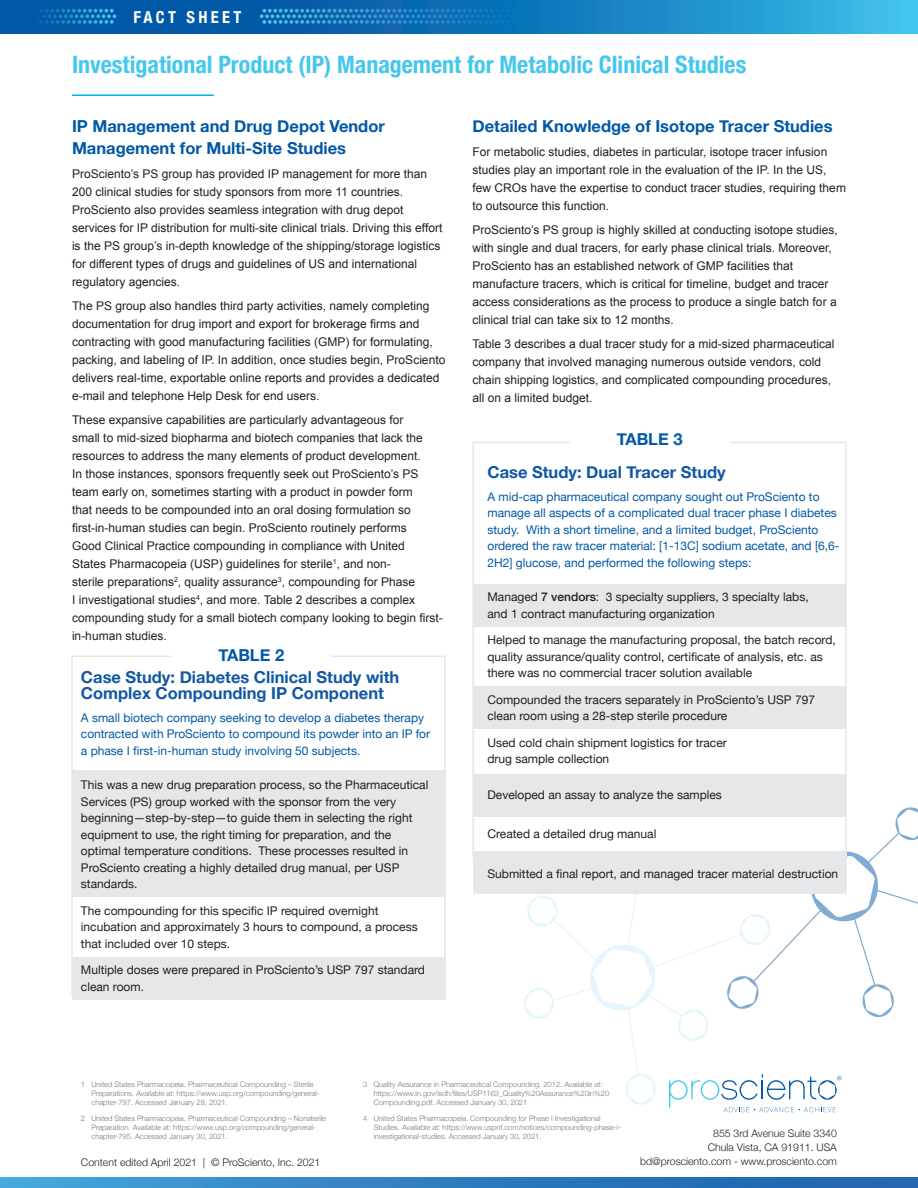
<style>
.page{position:relative;width:918px;height:1188px;background:#fff}
.page>*{position:absolute;margin:0;border:0;box-sizing:border-box;transform-origin:0 0}
.Title_back{font:700 condensed 24px "Helvetica Neue";color:#44c7ee}
.A_head{font:700 16.5px/22.5px "Helvetica Neue";color:#0158a6}
.table_head{font:700 16.5px/16.5px "Helvetica Neue";color:#1058a4}
.t1{font:700 condensed 16.5px "Helvetica Neue";letter-spacing:.2em;color:#fff}
.t2{font:12px/18px "Arial";color:#231f20}
.table_head-2{font:12px/16.5px "Helvetica Neue";color:#231f20}
.table_head-3{font:12px/16.5px "Helvetica Neue";color:#0158a6}
.t3{font:300 10.5px "Helvetica Neue";color:#231f20}
.Ref{font:300 7.5px/9px "Helvetica Neue";color:#777877}
.s1{font-weight:500}
</style>
<div class="page">
<svg style="left:0;top:0;width:918px;height:34px;background:#157cbd"></svg>
<svg style="left:31px;top:9px;width:85px;height:15px"></svg>
<svg style="left:260px;top:9px;width:71px;height:15px"></svg>
<hr style="left:72px;top:94px;width:142px;height:2px;background:#00aeef">
<svg style="left:669px;top:1074px;width:172px;height:38px"></svg>
<svg style="left:0;top:1177px;width:918px;height:11px;background:#3080c1"></svg>
<div style="left:72px;top:771px;width:374px;height:126px;background:#e6e7e9"></div>
<div style="left:72px;top:958px;width:374px;height:42px;background:#e6e7e9"></div>
<svg style="left:522px;top:893px;width:204px;height:181px"></svg>
<svg style="left:626px;top:1074px;width:30px;height:31px"></svg>
<svg style="left:726px;top:807px;width:192px;height:210px"></svg>
<div style="left:472px;top:442px;width:375px;height:420px;background:#fff;border:2px solid #e6e7e9"></div>
<div style="left:473px;top:584px;width:374px;height:42px;background:#e6e7e9"></div>
<div style="left:473px;top:687px;width:374px;height:42px;background:#e6e7e9"></div>
<div style="left:473px;top:774px;width:374px;height:42px;background:#e6e7e9"></div>
<div style="left:473px;top:851px;width:374px;height:42px;background:#e6e7e9"></div>
<div style="left:570px;top:429px;width:159px;height:27px;background:#fff"></div>
<p class="t1" style="left:133px;top:4px;width:109px">FACT SHEET</p>
<p class="Title_back" style="left:72px;top:44px;width:676px">Investigational Product (IP) Management for Metabolic Clinical Studies</p>
<p class="A_head" style="left:72px;top:115px;width:314px">IP Management and Drug Depot Vendor<br>Management for Multi-Site Studies</p>
<p class="t2" style="left:72px;top:165px;width:372px">ProSciento’s PS group has provided IP management for more than 200 clinical studies for study sponsors from more 11 countries.<br>ProSciento also provides seamless integration with drug depot services for IP distribution for multi-site clinical trials. Driving this effort is the PS group’s in-depth knowledge of the shipping/storage logistics for different types of drugs and guidelines of US and international regulatory agencies.</p>
<p class="t2" style="left:72px;top:297px;width:375px">The PS group also handles third party activities, namely completing documentation for drug import and export for brokerage firms and contracting with good manufacturing facilities (GMP) for formulating, packing, and labeling of IP. In addition, once studies begin, ProSciento delivers real-time, exportable online reports and provides a dedicated e-mail and telephone Help Desk for end users.</p>
<p class="t2" style="left:72px;top:411px;width:372px">These expansive capabilities are particularly advantageous for<br>small to mid-sized biopharma and biotech companies that lack the resources to address the many elements of product development.<br>In those instances, sponsors frequently seek out ProSciento’s PS team early on, sometimes starting with a product in powder form<br>that needs to be compounded into an oral dosing formulation so first-in-human studies can begin. ProSciento routinely performs<br>Good Clinical Practice compounding in compliance with United<br>States Pharmacopeia (USP) guidelines for sterile<sup>1</sup>, and non-<br>sterile preparations<sup>2</sup>, quality assurance<sup>3</sup>, compounding for Phase<br>I investigational studies<sup>4</sup>, and more. Table 2 describes a complex compounding study for a small biotech company looking to begin first&shy;in-human studies.</p>
<p class="table_head" style="left:81px;top:669px;width:320px">Case Study: Diabetes Clinical Study with<br>Complex Compounding IP Component</p>
<p class="table_head-3" style="left:81px;top:710px;width:351px">A small biotech company seeking to develop a diabetes therapy contracted with ProSciento to compound its powder into an IP for a phase I first-in-human study involving 50 subjects.</p>
<p class="table_head-2" style="left:81px;top:777px;width:349px">This was a new drug preparation process, so the Pharmaceutical Services (PS) group worked with the sponsor from the very beginning—step-by-step—to guide them in selecting the right equipment to use, the right timing for preparation, and the optimal temperature conditions. These processes resulted in ProSciento creating a highly detailed drug manual, per USP standards.</p>
<p class="table_head-2" style="left:81px;top:903px;width:338px">The compounding for this specific IP required overnight incubation and approximately 3 hours to compound, a process that included over 10 steps.</p>
<p class="table_head-2" style="left:81px;top:962px;width:346px">Multiple doses were prepared in ProSciento’s USP 797 standard clean room.</p>
<p class="A_head" style="left:219px;top:644px;width:67px">TABLE 2</p>
<p class="A_head" style="left:472px;top:115px;width:362px">Detailed Knowledge of Isotope Tracer Studies</p>
<p class="t2" style="left:472px;top:143px;width:375px">For metabolic studies, diabetes in particular, isotope tracer infusion studies play an important role in the evaluation of the IP. In the US, few CROs have the expertise to conduct tracer studies, requiring them to outsource this function.</p>
<p class="t2" style="left:472px;top:221px;width:367px">ProSciento’s PS group is highly skilled at conducting isotope studies, with single and dual tracers, for early phase clinical trials. Moreover, ProSciento has an established network of GMP facilities that manufacture tracers, which is critical for timeline, budget and tracer access considerations as the process to produce a single batch for a clinical trial can take six to 12 months.</p>
<p class="t2" style="left:472px;top:335px;width:364px">Table 3 describes a dual tracer study for a mid-sized pharmaceutical company that involved managing numerous outside vendors, cold chain shipping logistics, and complicated compounding procedures, all on a limited budget.</p>
<p class="A_head" style="left:617px;top:428px;width:67px">TABLE 3</p>
<p class="table_head" style="left:487px;top:464px;width:240px">Case Study: Dual Tracer Study</p>
<p class="table_head-3" style="left:487px;top:489px;width:354px">A mid-cap pharmaceutical company sought out ProSciento to manage all aspects of a complicated dual tracer phase I diabetes study. With a short timeline, and a limited budget, ProSciento ordered the raw tracer material: [1-13C] sodium acetate, and [6,6- 2H2] glucose, and performed the following steps:</p>
<p class="table_head-2" style="left:487px;top:589px;width:323px">Managed <span class="s1">7 vendors</span>: 3 specialty suppliers, 3 specialty labs, and 1 contract manufacturing organization</p>
<p class="table_head-2" style="left:487px;top:632px;width:350px">Helped to manage the manufacturing proposal, the batch record, quality assurance/quality control, certificate of analysis, etc. as there was no commercial tracer solution available</p>
<p class="table_head-2" style="left:487px;top:692px;width:329px">Compounded the tracers separately in ProSciento’s USP 797 clean room using a 28-step sterile procedure</p>
<p class="table_head-2" style="left:487px;top:735px;width:241px">Used cold chain shipment logistics for tracer drug sample collection</p>
<p class="table_head-2" style="left:487px;top:787px;width:236px">Developed an assay to analyze the samples</p>
<p class="table_head-2" style="left:487px;top:826px;width:170px">Created a detailed drug manual</p>
<p class="table_head-2" style="left:487px;top:866px;width:352px">Submitted a final report, and managed tracer material destruction</p>
<p class="Ref" style="left:91px;top:1079px;width:230px;text-indent:-10px">1 United States Pharmacopeia. Pharmaceutical Compounding – Sterile<br>Preparations. Available at: https://www.usp.org/compounding/general&shy;chapter-797. Accessed January 28, 2021.</p>
<p class="Ref" style="left:91px;top:1113px;width:236px;text-indent:-10px">2 United States Pharmacopeia. Pharmaceutical Compounding – Nonsterile<br>Preparation. Available at: https://www.usp.org/compounding/general&shy;chapter-795. Accessed January 30, 2021.</p>
<p class="t3" style="left:81px;top:1153px;width:241px">Content edited April 2021 | © ProSciento, Inc. 2021</p>
<p class="Ref" style="left:374px;top:1079px;width:237px;text-indent:-10px">3 Quality Assurance in Pharmaceutical Compounding. 2012. Available at: https://www.in.gov/isdh/files/USP1163_Quality%20Assurance%20in%20<br>Compounding.pdf. Accessed January 30, 2021</p>
<p class="Ref" style="left:374px;top:1113px;width:249px;text-indent:-10px">4 United States Pharmacopeia. Compounding for Phase I Investigational<br>Studies. Available at: https://www.uspnf.com/notices/compounding-phase-i&shy;investigational-studies. Accessed January 30, 2021.</p>
<p class="t3" style="left:713px;top:1124px;width:125px">855 3rd Avenue Suite 3340</p>
<p class="t3" style="left:708px;top:1139px;width:131px">Chula Vista, CA 91911. USA</p>
<p class="t3" style="left:640px;top:1153px;width:198px">bd@prosciento.com - www.prosciento.com</p>
</div>
